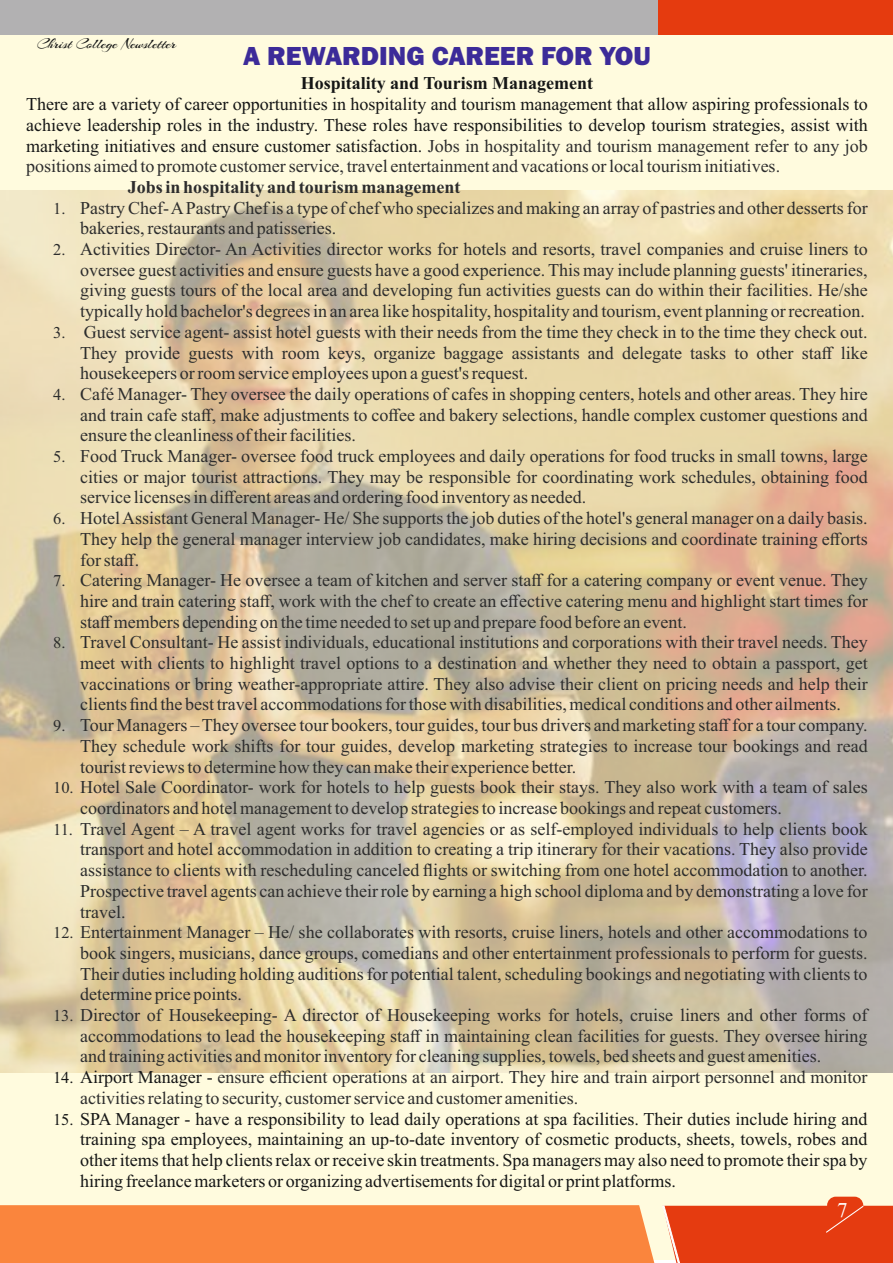
<style>
.page{position:relative;width:893px;height:1263px;background:#fff}
.page>*{position:absolute;margin:0;border:0;box-sizing:border-box;transform-origin:0 0}
.t1{font:800 27px "Franklin Gothic";color:#3c2b99}
.t2{font:21px "Times New Roman";color:#fff}
.t3{font:18px/20.7px "Times New Roman";color:#2d2d2d;text-align:justify}
.t4{font:18px/20.7px "Times New Roman";color:#151616;text-align:justify}
.t5{font:700 18px "Times New Roman";color:#2d2d2d}
.t6{font:700 18px "Times New Roman";color:#151616}
.t7{font:15px "Arizonia";color:#151616}
.s1{color:#2d2d2d}
.s2{font-size:16.5px}
.s3{font-size:16.5px;color:#151616}
.s4{color:#151616}
</style>
<div class="page">
<div style="left:0;top:3px;width:893px;height:1257px;background:#fffbde"></div>
<img style="left:0;top:191px;width:893px;height:881px">
<div style="left:0;top:1205px;width:654px;height:58px;background:#fa853d"></div>
<div style="left:827px;top:1197px;width:36px;height:23px;background:#e53b10;border-radius:9px"></div>
<svg style="left:662px;top:1205px;width:231px;height:58px;background:#e6461d"></svg>
<div style="left:0;top:0;width:893px;height:35px;background:#b2b1b2"></div>
<div style="left:658px;top:0;width:235px;height:35px;background:#e53b0f"></div>
<p class="t7" style="left:37px;top:35px;width:141px">Christ College Newsletter</p>
<h1 class="t1" style="left:243px;top:47px;width:409px">A REWARDING CAREER FOR YOU</h1>
<p class="t6" style="left:301px;top:77px;width:294px">Hospitality and Tourism Management</p>
<p class="t4" style="left:26px;top:95px;width:843px">There are a variety of career opportunities in hospitality and tourism management that allow aspiring professionals to achieve leadership roles in the industry. These roles have responsibilities to develop tourism strategies, assist with marketing initiatives and ensure customer satisfaction. <span class="s1">Jobs in hospitality and tourism management refer to any job positions aimed to promote customer service, travel entertainment and vacations or local tourism initiatives.</span></p>
<p class="t5" style="left:128px;top:181px;width:334px">Jobs in hospitality and tourism management</p>
<p class="t3" style="left:80px;top:199px;width:789px;text-indent:-27px"><span class="s2">1.</span> Pastry Chef- APastry Chef is a type of chef who specializes and making an array of pastries and other desserts for bakeries, restaurants and patisseries.</p>
<p class="t3" style="left:80px;top:240px;width:789px;text-indent:-27px"><span class="s2">2.</span> Activities Director- An Activities director works for hotels and resorts, travel companies and cruise liners to oversee guest activities and ensure guests have a good experience. This may include planning guests' itineraries, giving guests tours of the local area and developing fun activities guests can do within their facilities. He/she typically hold bachelor's degrees in an area like hospitality, hospitality and tourism, event planning or recreation.</p>
<p class="t3" style="left:80px;top:323px;width:789px;text-indent:-27px"><span class="s2">3.</span> Guest service agent- assist hotel guests with their needs from the time they check in to the time they check out.<br>They provide guests with room keys, organize baggage assistants and delegate tasks to other staff like housekeepers or room service employees upon a guest's request.</p>
<p class="t3" style="left:80px;top:385px;width:789px;text-indent:-27px"><span class="s2">4.</span> Café Manager- They oversee the daily operations of cafes in shopping centers, hotels and other areas. They hire and train cafe staff, make adjustments to coffee and bakery selections, handle complex customer questions and ensure the cleanliness of their facilities.</p>
<p class="t3" style="left:80px;top:447px;width:789px;text-indent:-27px"><span class="s2">5.</span> Food Truck Manager- oversee food truck employees and daily operations for food trucks in small towns, large cities or major tourist attractions. They may be responsible for coordinating work schedules, obtaining food service licenses in different areas and ordering food inventory as needed.</p>
<p class="t3" style="left:80px;top:509px;width:789px;text-indent:-27px"><span class="s2">6.</span> Hotel Assistant General Manager- He/ She supports the job duties of the hotel's general manager on a daily basis.<br>They help the general manager interview job candidates, make hiring decisions and coordinate training efforts for staff.</p>
<p class="t3" style="left:80px;top:572px;width:789px;text-indent:-27px"><span class="s2">7.</span> Catering Manager- He oversee a team of kitchen and server staff for a catering company or event venue. They hire and train catering staff, work with the chef to create an effective catering menu and highlight start times for staff members depending on the time needed to set up and prepare food before an event.</p>
<p class="t3" style="left:80px;top:634px;width:789px;text-indent:-27px"><span class="s2">8.</span> Travel Consultant- He assist individuals, educational institutions and corporations with their travel needs. They meet with clients to highlight travel options to a destination and whether they need to obtain a passport, get vaccinations or bring weather-appropriate attire. They also advise their client on pricing needs and help their clients find the best travel accommodations for those with disabilities, medical conditions and other ailments.</p>
<p class="t3" style="left:80px;top:716px;width:789px;text-indent:-27px"><span class="s2">9.</span> Tour Managers – They oversee tour bookers, tour guides, tour bus drivers and marketing staff for a tour company.<br>They schedule work shifts for tour guides, develop marketing strategies to increase tour bookings and read tourist reviews to determine how they can make their experience better.</p>
<p class="t3" style="left:80px;top:779px;width:789px;text-indent:-27px"><span class="s2">10.</span> Hotel Sale Coordinator- work for hotels to help guests book their stays. They also work with a team of sales coordinators and hotel management to develop strategies to increase bookings and repeat customers.</p>
<p class="t3" style="left:80px;top:820px;width:789px;text-indent:-27px"><span class="s2">11.</span> Travel Agent – A travel agent works for travel agencies or as self-employed individuals to help clients book transport and hotel accommodation in addition to creating a trip itinerary for their vacations. They also provide assistance to clients with rescheduling canceled flights or switching from one hotel accommodation to another.<br>Prospective travel agents can achieve their role by earning a high school diploma and by demonstrating a love for travel.</p>
<p class="t3" style="left:80px;top:923px;width:789px;text-indent:-27px"><span class="s2">12.</span> Entertainment Manager – He/ she collaborates with resorts, cruise liners, hotels and other accommodations to book singers, musicians, dance groups, comedians and other entertainment professionals to perform for guests.<br>Their duties including holding auditions for potential talent, scheduling bookings and negotiating with clients to determine price points.</p>
<p class="t3" style="left:80px;top:1006px;width:789px;text-indent:-27px"><span class="s2">13.</span> Director of Housekeeping- A director of Housekeeping works for hotels, cruise liners and other forms of accommodations to lead the housekeeping staff in maintaining clean facilities for guests. They oversee hiring and training activities and monitor inventory for cleaning supplies, towels, bed sheets and guest amenities.</p>
<p class="t3" style="left:80px;top:1068px;width:789px;text-indent:-27px"><span class="s3">14.</span> <span class="s4">Airport Manager -</span> ensure efficient operations at an airport. They hire and train airport personnel and monitor activities relating to security, customer service and customer amenities.</p>
<p class="t4" style="left:80px;top:1110px;width:789px;text-indent:-27px"><span class="s2">15.</span> SPA Manager - have a responsibility to lead daily operations at spa facilities. Their duties include hiring and training spa employees, maintaining an up-to-date inventory of cosmetic products, sheets, towels, robes and other items that help clients relax or receive skin treatments. Spa managers may also need to promote their spa by hiring freelance marketers or organizing advertisements for digital or print platforms.</p>
<p class="t2" style="left:837px;top:1202px;width:12px">7</p>
</div>
